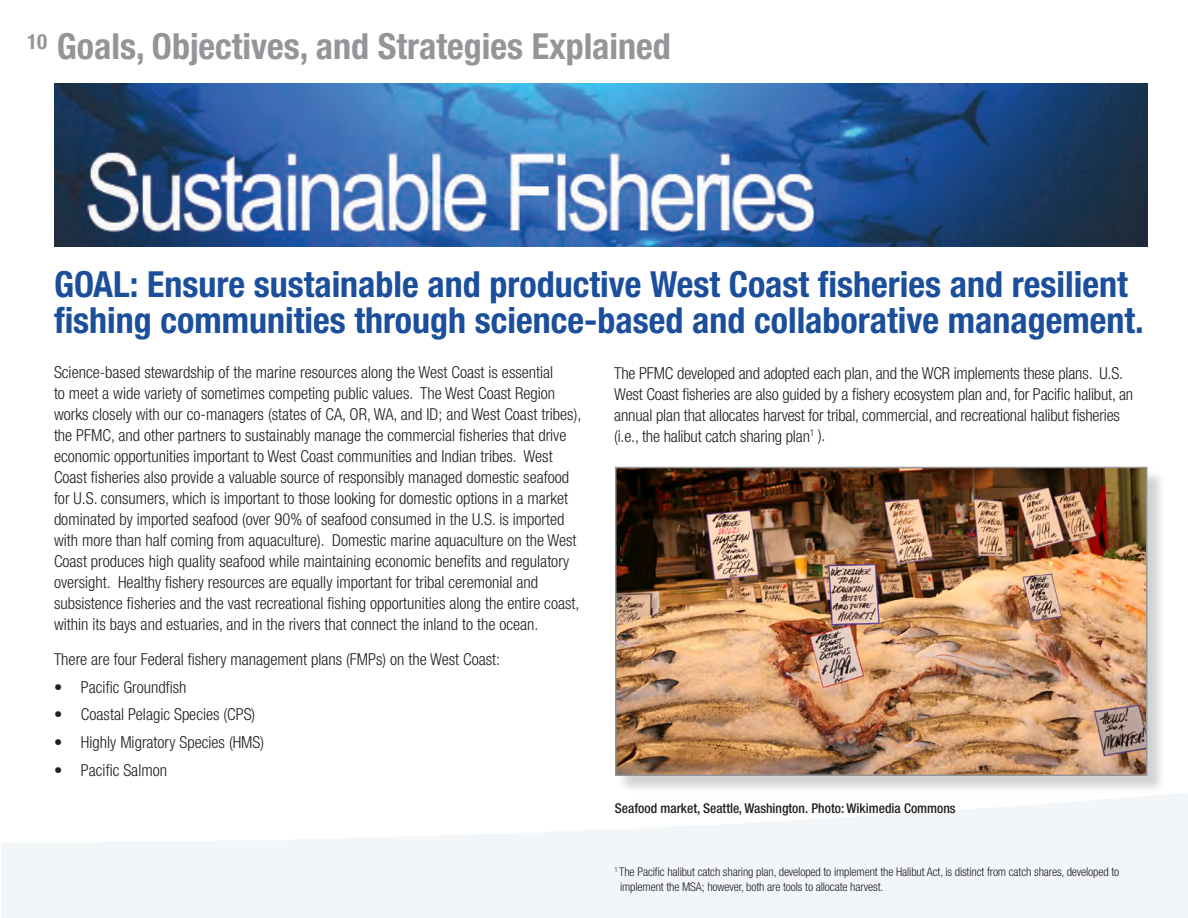
<style>
.page{position:relative;width:1188px;height:918px;background:#fff}
.page>*{position:absolute;margin:0;border:0;box-sizing:border-box;transform-origin:0 0}
.t1{font:700 condensed 36px/36px "Helvetica Neue LT Std";color:#1b4e9b}
.t2{font:700 condensed 36px "Helvetica Neue LT Std";color:#939598}
.t3{font:700 condensed 21px "Helvetica Neue LT Std";color:#939598}
.t4{font:300 condensed 16.5px/21px "Helvetica Neue LT Std";color:#231f20}
.compressed_bullets{font:500 condensed 13.5px "Helvetica Neue LT Std";color:#231f20}
.t5{font:300 condensed 12px/14.4px "Helvetica Neue LT Std";letter-spacing:-.01em;color:#231f20}
</style>
<div class="page">
<img style="left:54px;top:83px;width:1093px;height:164px">
<div style="left:617px;top:469px;width:549px;height:326px;background:#231f20;opacity:.2"></div>
<img style="left:618px;top:470px;width:527px;height:303px">
<div style="left:615px;top:467px;width:533px;height:309px;border:2px solid #939598"></div>
<p class="t3" style="left:27px;top:29px;width:22px">10</p>
<p class="t2" style="left:57px;top:25px;width:616px">Goals, Objectives, and Strategies Explained</p>
<p class="t1" style="left:54px;top:266px;width:1091px">GOAL: Ensure sustainable and productive West Coast fisheries and resilient fishing communities through science-based and collaborative management.</p>
<p class="t4" style="left:54px;top:362px;width:529px">Science-based stewardship of the marine resources along the West Coast is essential<br>to meet a wide variety of sometimes competing public values. The West Coast Region works closely with our co-managers (states of CA, OR, WA, and ID; and West Coast tribes), the PFMC, and other partners to sustainably manage the commercial fisheries that drive economic opportunities important to West Coast communities and Indian tribes. West Coast fisheries also provide a valuable source of responsibly managed domestic seafood for U.S. consumers, which is important to those looking for domestic options in a market dominated by imported seafood (over 90% of seafood consumed in the U.S. is imported with more than half coming from aquaculture). Domestic marine aquaculture on the West Coast produces high quality seafood while maintaining economic benefits and regulatory oversight. Healthy fishery resources are equally important for tribal ceremonial and subsistence fisheries and the vast recreational fishing opportunities along the entire coast, within its bays and estuaries, and in the rivers that connect the inland to the ocean.</p>
<p class="t4" style="left:54px;top:649px;width:448px">There are four Federal fishery management plans (FMPs) on the West Coast:</p>
<p class="t4" style="left:54px;top:676px;width:134px">• Pacific Groundfish</p>
<p class="t4" style="left:54px;top:704px;width:203px">• Coastal Pelagic Species (CPS)</p>
<p class="t4" style="left:54px;top:732px;width:212px">• Highly Migratory Species (HMS)</p>
<p class="t4" style="left:54px;top:760px;width:115px">• Pacific Salmon</p>
<p class="t4" style="left:614px;top:362px;width:521px">The PFMC developed and adopted each plan, and the WCR implements these plans. U.S.<br>West Coast fisheries are also guided by a fishery ecosystem plan and, for Pacific halibut, an annual plan that allocates harvest for tribal, commercial, and recreational halibut fisheries (i.e., the halibut catch sharing plan<sup>1</sup> ).</p>
<p class="compressed_bullets" style="left:615px;top:800px;width:342px">Seafood market, Seattle, Washington. Photo: Wikimedia Commons</p>
<p class="t5" style="left:620px;top:865px;width:501px;text-indent:-6px"><sup>1</sup> The Pacific halibut catch sharing plan, developed to implement the Halibut Act, is distinct from catch shares, developed to implement the MSA; however, both are tools to allocate harvest.</p>
</div>
